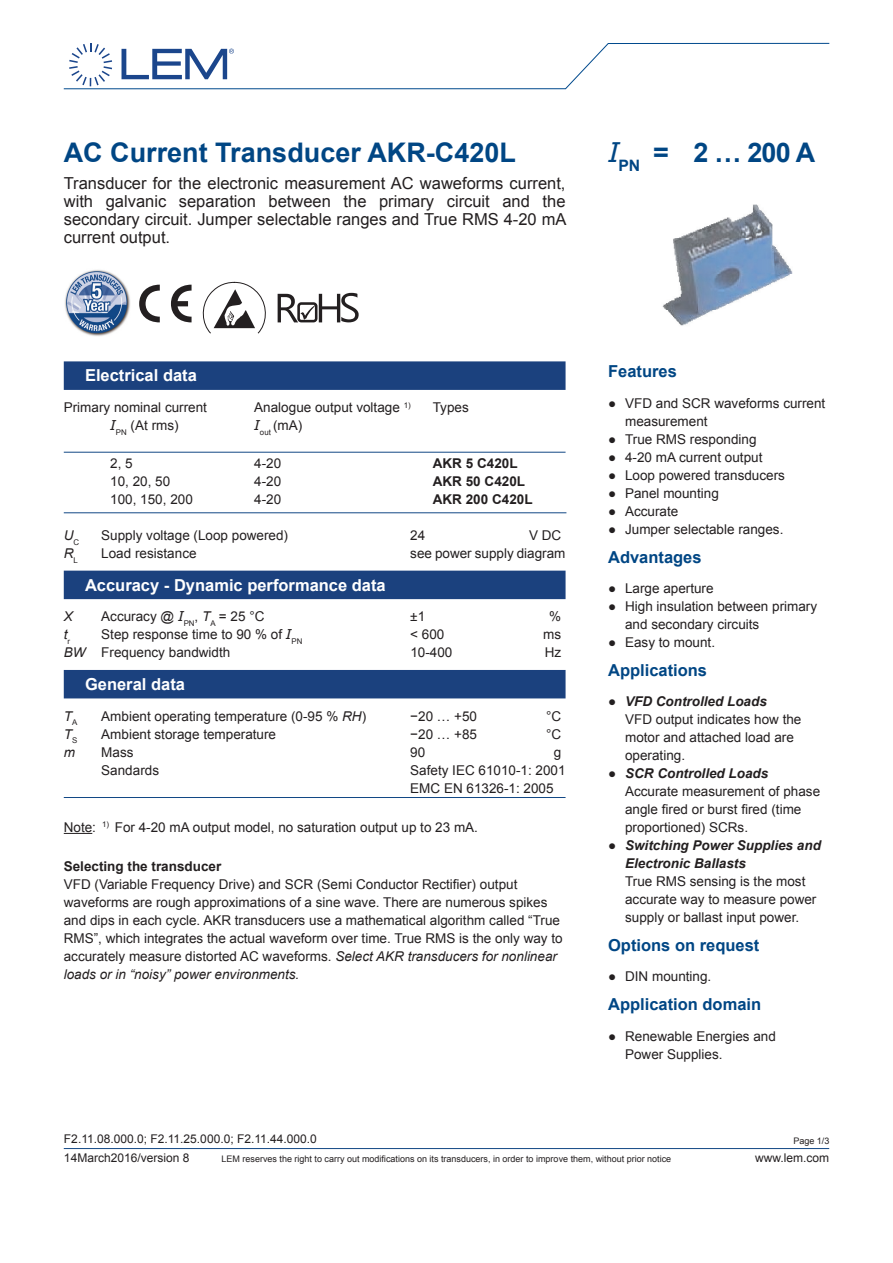
<style>
.page{position:relative;width:893px;height:1263px;background:#fff}
.page>*{position:absolute;margin:0;border:0;box-sizing:border-box;transform-origin:0 0}
.t1{font:700 27px "Arial";color:#004684}
.t2{font:16.5px/18px "Arial";color:#231f20;text-align:justify}
.t3{font:700 16.5px "Arial";color:#004684}
.t4{font:700 16.5px "Arial";color:#fff}
.t5{font:13.5px/18px "Arial";color:#231f20}
.t6{font:700 13.5px "Arial";color:#231f20}
.t7{font:italic 700 13.5px/18px "Arial";color:#231f20}
.t8{font:italic 13.5px "Arial";color:#231f20}
.t9{font:12px "Arial";color:#231f20}
.t10{font:9px "Arial";color:#231f20}
.s1{font-family:"Verdana";font-weight:400;font-style:italic}
.s2{font-family:"Verdana";font-style:italic}
.s3{font-style:italic}
.s4{font-weight:700;font-style:italic}
.s5{font-weight:400;font-style:normal}
</style>
<div class="page">
<svg style="left:64px;top:42px;width:765px;height:48px"></svg>
<hr style="left:64px;top:1148px;width:765px;height:1px;background:#124885">
<div style="left:64px;top:361px;width:502px;height:29px;background:#1b417e"></div>
<div style="left:64px;top:571px;width:502px;height:28px;background:#1b417e"></div>
<div style="left:64px;top:670px;width:502px;height:28px;background:#1b417e"></div>
<svg style="left:64px;top:833px;width:28px;height:1px"></svg>
<hr style="left:64px;top:797px;width:502px;height:1px;background:#124885">
<hr style="left:64px;top:512px;width:502px;height:1px;background:#124885">
<hr style="left:64px;top:452px;width:502px;height:1px;background:#124885">
<svg style="left:202px;top:282px;width:64px;height:52px"></svg>
<img style="left:65px;top:270px;width:65px;height:66px">
<svg style="left:139px;top:285px;width:21px;height:37px"></svg>
<svg style="left:171px;top:285px;width:21px;height:37px"></svg>
<svg style="left:278px;top:293px;width:81px;height:29px"></svg>
<img style="left:662px;top:204px;width:131px;height:122px">
<h1 class="t1" style="left:64px;top:142px;width:454px">AC Current Transducer AKR-C420L</h1>
<p class="t2" style="left:64px;top:174px;width:504px">Transducer for the electronic measurement AC waweforms current, with galvanic separation between the primary circuit and the secondary circuit. Jumper selectable ranges and True RMS 4-20 mA current output.</p>
<h1 class="t1" style="left:608px;top:142px;width:209px"><span class="s1">I</span><sub>PN</sub> = 2 … 200 A</h1>
<p class="t4" style="left:85px;top:369px;width:113px">Electrical data</p>
<p class="t5" style="left:64px;top:399px;width:145px">Primary nominal current</p>
<p class="t5" style="left:254px;top:399px;width:158px">Analogue output voltage <sup>1)</sup></p>
<p class="t5" style="left:433px;top:399px;width:38px">Types</p>
<p class="t5" style="left:110px;top:417px;width:70px"><span class="s2">I</span><sub>PN</sub> (At rms)</p>
<p class="t5" style="left:254px;top:417px;width:50px"><span class="s2">I</span><sub>out</sub> (mA)</p>
<p class="t5" style="left:110px;top:454px;width:24px">2, 5</p>
<p class="t5" style="left:254px;top:454px;width:29px">4-20</p>
<p class="t6" style="left:433px;top:458px;width:86px">AKR 5 C420L</p>
<p class="t5" style="left:110px;top:472px;width:62px">10, 20, 50</p>
<p class="t5" style="left:254px;top:472px;width:29px">4-20</p>
<p class="t6" style="left:433px;top:476px;width:94px">AKR 50 C420L</p>
<p class="t5" style="left:110px;top:490px;width:84px">100, 150, 200</p>
<p class="t5" style="left:254px;top:490px;width:29px">4-20</p>
<p class="t6" style="left:433px;top:494px;width:101px">AKR 200 C420L</p>
<p class="t8" style="left:64px;top:530px;width:17px">U<sub>C</sub></p>
<p class="t5" style="left:101px;top:526px;width:188px">Supply voltage (Loop powered)</p>
<p class="t5" style="left:410px;top:526px;width:17px">24</p>
<p class="t5" style="left:529px;top:526px;width:34px">V DC</p>
<p class="t8" style="left:64px;top:548px;width:16px">R<sub>L</sub></p>
<p class="t5" style="left:101px;top:544px;width:97px">Load resistance</p>
<p class="t5" style="left:410px;top:544px;width:157px">see power supply diagram</p>
<p class="t4" style="left:85px;top:579px;width:302px">Accuracy - Dynamic performance data</p>
<p class="t8" style="left:64px;top:611px;width:11px">X</p>
<p class="t5" style="left:101px;top:608px;width:165px">Accuracy @ <span class="s2">I</span><sub>PN</sub>, <span class="s3">T</span><sub>A</sub> = 25 °C</p>
<p class="t5" style="left:410px;top:608px;width:16px">±1</p>
<p class="t5" style="left:549px;top:608px;width:14px">%</p>
<p class="t8" style="left:64px;top:629px;width:8px">t<sub>r</sub></p>
<p class="t5" style="left:101px;top:626px;width:203px">Step response time to 90 % of <span class="s2">I</span><sub>PN</sub></p>
<p class="t5" style="left:410px;top:627px;width:36px">&lt; 600</p>
<p class="t5" style="left:543px;top:627px;width:19px">ms</p>
<p class="t5" style="left:64px;top:644px;width:168px"><span class="s3">BW</span> Frequency bandwidth</p>
<p class="t5" style="left:410px;top:644px;width:44px">10-400</p>
<p class="t5" style="left:545px;top:644px;width:18px">Hz</p>
<p class="t4" style="left:85px;top:678px;width:101px">General data</p>
<p class="t8" style="left:64px;top:711px;width:15px">T<sub>A</sub></p>
<p class="t5" style="left:101px;top:707px;width:266px">Ambient operating temperature (0-95 % <span class="s3">RH</span>)</p>
<p class="t5" style="left:410px;top:707px;width:68px">−20 … +50</p>
<p class="t5" style="left:546px;top:707px;width:17px">°C</p>
<p class="t8" style="left:64px;top:729px;width:15px">T<sub>S</sub></p>
<p class="t5" style="left:101px;top:725px;width:176px">Ambient storage temperature</p>
<p class="t5" style="left:410px;top:725px;width:68px">−20 … +85</p>
<p class="t5" style="left:546px;top:725px;width:17px">°C</p>
<p class="t8" style="left:64px;top:747px;width:13px">m</p>
<p class="t5" style="left:101px;top:743px;width:34px">Mass</p>
<p class="t5" style="left:410px;top:743px;width:17px">90</p>
<p class="t5" style="left:554px;top:743px;width:9px">g</p>
<p class="t5" style="left:101px;top:761px;width:59px">Sandards</p>
<p class="t5" style="left:410px;top:761px;width:157px">Safety IEC 61010-1: 2001<br>EMC EN 61326-1: 2005</p>
<p class="t5" style="left:64px;top:819px;width:416px">Note: <sup>1)</sup> For 4-20 mA output model, no saturation output up to 23 mA.</p>
<p class="t6" style="left:64px;top:861px;width:159px">Selecting the transducer</p>
<p class="t5" style="left:64px;top:876px;width:500px">VFD (Variable Frequency Drive) and SCR (Semi Conductor Rectifier) output waveforms are rough approximations of a sine wave. There are numerous spikes and dips in each cycle. AKR transducers use a mathematical algorithm called “True RMS”, which integrates the actual waveform over time. True RMS is the only way to accurately measure distorted AC waveforms. <span class="s3">Select AKR transducers for nonlinear loads or in “noisy” power environments.</span></p>
<p class="t9" style="left:64px;top:1134px;width:254px">F2.11.08.000.0; F2.11.25.000.0; F2.11.44.000.0</p>
<p class="t3" style="left:608px;top:365px;width:70px">Features</p>
<p class="t5" style="left:625px;top:395px;width:202px;text-indent:-17px">● VFD and SCR waveforms current measurement</p>
<p class="t5" style="left:608px;top:431px;width:150px">● True RMS responding</p>
<p class="t5" style="left:608px;top:449px;width:156px">● 4-20 mA current output</p>
<p class="t5" style="left:608px;top:467px;width:178px">● Loop powered transducers</p>
<p class="t5" style="left:608px;top:485px;width:112px">● Panel mounting</p>
<p class="t5" style="left:608px;top:503px;width:72px">● Accurate</p>
<p class="t5" style="left:608px;top:521px;width:177px">● Jumper selectable ranges.</p>
<p class="t3" style="left:608px;top:550px;width:95px">Advantages</p>
<p class="t5" style="left:608px;top:580px;width:107px">● Large aperture</p>
<p class="t5" style="left:625px;top:598px;width:194px;text-indent:-17px">● High insulation between primary and secondary circuits</p>
<p class="t5" style="left:608px;top:634px;width:109px">● Easy to mount.</p>
<p class="t3" style="left:608px;top:663px;width:101px">Applications</p>
<p class="t5" style="left:625px;top:693px;width:178px;text-indent:-17px">● <span class="s4">VFD Controlled Loads<br></span>VFD output indicates how the motor and attached load are operating.</p>
<p class="t5" style="left:625px;top:765px;width:197px;text-indent:-17px">● <span class="s4">SCR Controlled Loads<br></span>Accurate measurement of phase angle fired or burst fired (time proportioned) SCRs.</p>
<p class="t7" style="left:625px;top:838px;width:197px;text-indent:-17px"><span class="s5">●</span> Switching Power Supplies and<br>Electronic Ballasts</p>
<p class="t5" style="left:625px;top:873px;width:193px">True RMS sensing is the most accurate way to measure power supply or ballast input power.</p>
<p class="t3" style="left:608px;top:939px;width:153px">Options on request</p>
<p class="t5" style="left:608px;top:968px;width:105px">● DIN mounting.</p>
<p class="t3" style="left:608px;top:998px;width:155px">Application domain</p>
<p class="t5" style="left:625px;top:1027px;width:152px;text-indent:-17px">● Renewable Energies and<br>Power Supplies.</p>
<p class="t10" style="left:793px;top:1137px;width:38px">Page 1/3</p>
<p class="t9" style="left:64px;top:1153px;width:127px">14March2016/version 8</p>
<p class="t10" style="left:221px;top:1153px;width:451px">LEM reserves the right to carry out modifications on its transducers, in order to improve them, without prior notice</p>
<p class="t9" style="left:755px;top:1150px;width:76px">www.lem.com</p>
</div>
